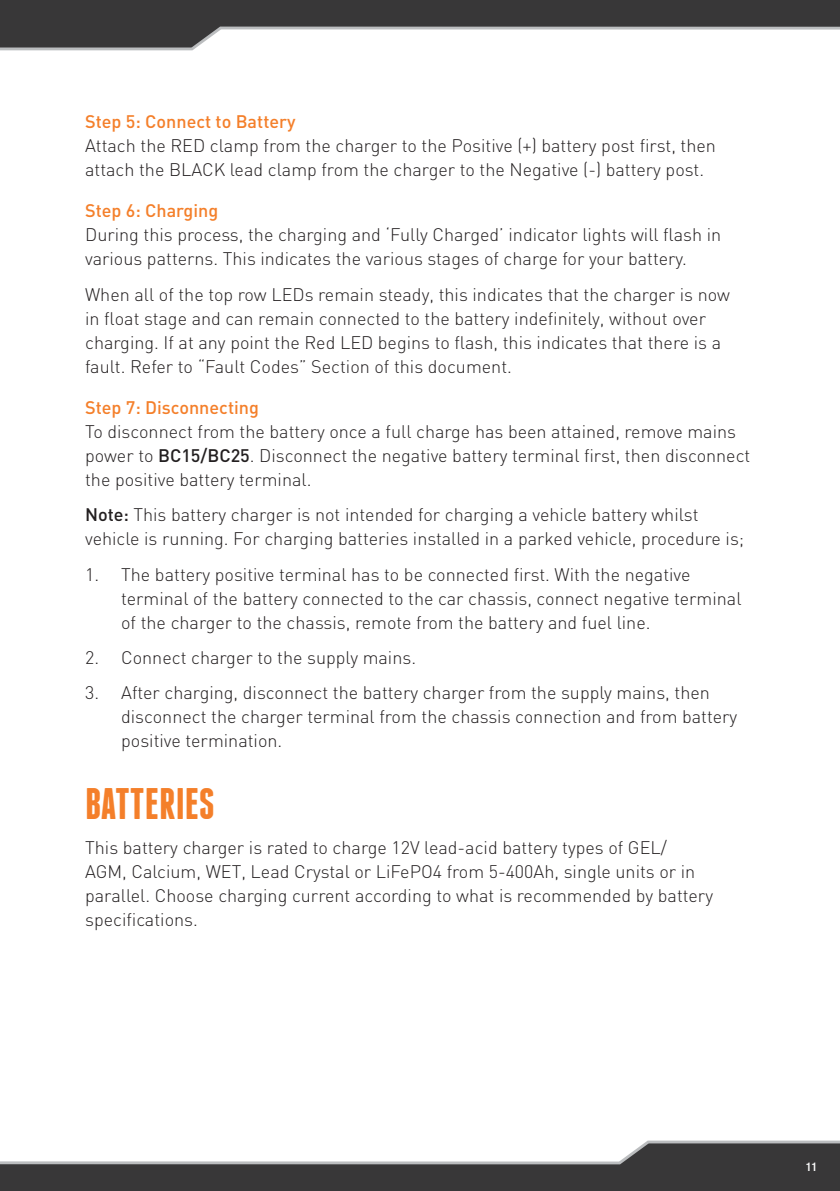
<style>
.page{position:relative;width:840px;height:1191px;background:#fff}
.page>*{position:absolute;margin:0;border:0;box-sizing:border-box;transform-origin:0 0}
.Manual_HEADER_1{font:700 44px "Franchise";color:#f47f2a}
.Manual_BODY{font:300 18px/24px "DIN";color:#231f20}
.Manual_SUB_Header{font:500 18px "DIN";color:#f47f2a}
.t1{font:500 condensed 12px "Helvetica Neue LT";color:#fff}
.s1{font-weight:500}
</style>
<div class="page">
<div style="left:0;top:1165px;width:839px;height:26px;background:#383738"></div>
<svg style="left:0;top:1140px;width:839px;height:25px"></svg>
<div style="left:0;top:0;width:839px;height:25px;background:#383738"></div>
<svg style="left:0;top:25px;width:839px;height:26px"></svg>
<p class="Manual_SUB_Header" style="left:85px;top:110px;width:212px">Step 5: Connect to Battery</p>
<p class="Manual_BODY" style="left:85px;top:134px;width:632px">Attach the RED clamp from the charger to the Positive (+) battery post first, then attach the BLACK lead clamp from the charger to the Negative (-) battery post.</p>
<p class="Manual_SUB_Header" style="left:85px;top:199px;width:135px">Step 6: Charging</p>
<p class="Manual_BODY" style="left:85px;top:223px;width:637px">During this process, the charging and ‘Fully Charged’ indicator lights will flash in various patterns. This indicates the various stages of charge for your battery.</p>
<p class="Manual_BODY" style="left:85px;top:282px;width:646px">When all of the top row LEDs remain steady, this indicates that the charger is now in float stage and can remain connected to the battery indefinitely, without over charging. If at any point the Red LED begins to flash, this indicates that there is a fault. Refer to “Fault Codes” Section of this document.</p>
<p class="Manual_SUB_Header" style="left:85px;top:396px;width:175px">Step 7: Disconnecting</p>
<p class="Manual_BODY" style="left:85px;top:419px;width:666px">To disconnect from the battery once a full charge has been attained, remove mains power to <span class="s1">BC15/BC25</span>. Disconnect the negative battery terminal first, then disconnect the positive battery terminal.</p>
<p class="Manual_BODY" style="left:85px;top:502px;width:660px"><span class="s1">Note:</span> This battery charger is not intended for charging a vehicle battery whilst vehicle is running. For charging batteries installed in a parked vehicle, procedure is;</p>
<p class="Manual_BODY" style="left:121px;top:562px;width:621px;text-indent:-36px">1. The battery positive terminal has to be connected first. With the negative terminal of the battery connected to the car chassis, connect negative terminal of the charger to the chassis, remote from the battery and fuel line.</p>
<p class="Manual_BODY" style="left:85px;top:645px;width:332px">2. Connect charger to the supply mains.</p>
<p class="Manual_BODY" style="left:121px;top:680px;width:617px;text-indent:-36px">3. After charging, disconnect the battery charger from the supply mains, then disconnect the charger terminal from the chassis connection and from battery positive termination.</p>
<p class="Manual_HEADER_1" style="left:85px;top:782px;width:131px">BATTERIES</p>
<p class="Manual_BODY" style="left:85px;top:835px;width:629px">This battery charger is rated to charge 12V lead-acid battery types of GEL/ AGM, Calcium, WET, Lead Crystal or LiFePO4 from 5-400Ah, single units or in parallel. Choose charging current according to what is recommended by battery specifications.</p>
<p class="t1" style="left:805px;top:1159px;width:13px">11</p>
</div>
